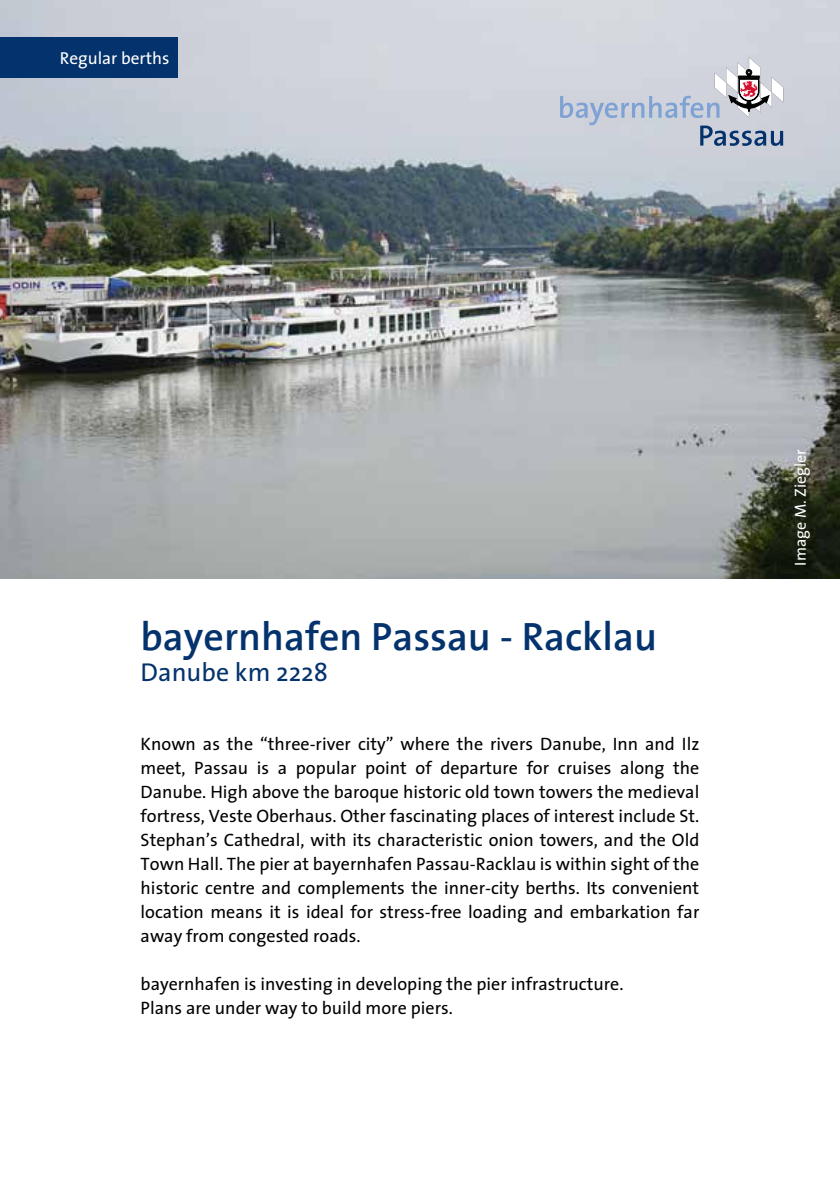
<style>
.page{position:relative;width:840px;height:1191px;background:#fff}
.page>*{position:absolute;margin:0;border:0;box-sizing:border-box;transform-origin:0 0}
.t1{font:600 40px "The Sans";color:#03326c}
.t2{font:26px "The Sans";color:#03326c}
.t3{font:18px/24px "The Sans";color:#000;text-align:justify}
.t4{font:17.2px "The Sans";color:#fff}
.t5{font:16px "The Sans";color:#fff}
</style>
<div class="page">
<img style="left:0;top:0;width:839px;height:578px">
<svg style="left:559px;top:57px;width:223px;height:89px;background:#c2c7d4"></svg>
<div style="left:0;top:37px;width:177px;height:41px;background:#03326c"></div>
<p class="t4" style="left:60px;top:44px;width:111px">Regular berths</p>
<h1 class="t1" style="left:140px;top:603px;width:517px">bayernhafen Passau - Racklau</h1>
<h2 class="t2" style="left:140px;top:651px;width:189px">Danube km 2228</h2>
<p class="t3" style="left:140px;top:731px;width:560px">Known as the “three-river city” where the rivers Danube, Inn and Ilz meet, Passau is a popular point of departure for cruises along the Danube. High above the baroque historic old town towers the medieval fortress, Veste Oberhaus. Other fascinating places of interest include St.<br>Stephan’s Cathedral, with its characteristic onion towers, and the Old Town Hall. The pier at bayernhafen Passau-Racklau is within sight of the historic centre and complements the inner-city berths. Its convenient location means it is ideal for stress-free loading and embarkation far away from congested roads.</p>
<p class="t3" style="left:140px;top:971px;width:484px">bayernhafen is investing in developing the pier infrastructure.<br>Plans are under way to build more piers.</p>
<p class="t5" style="left:786px;top:565px;width:118px;rotate:-90deg">Image M. Ziegler</p>
</div>
